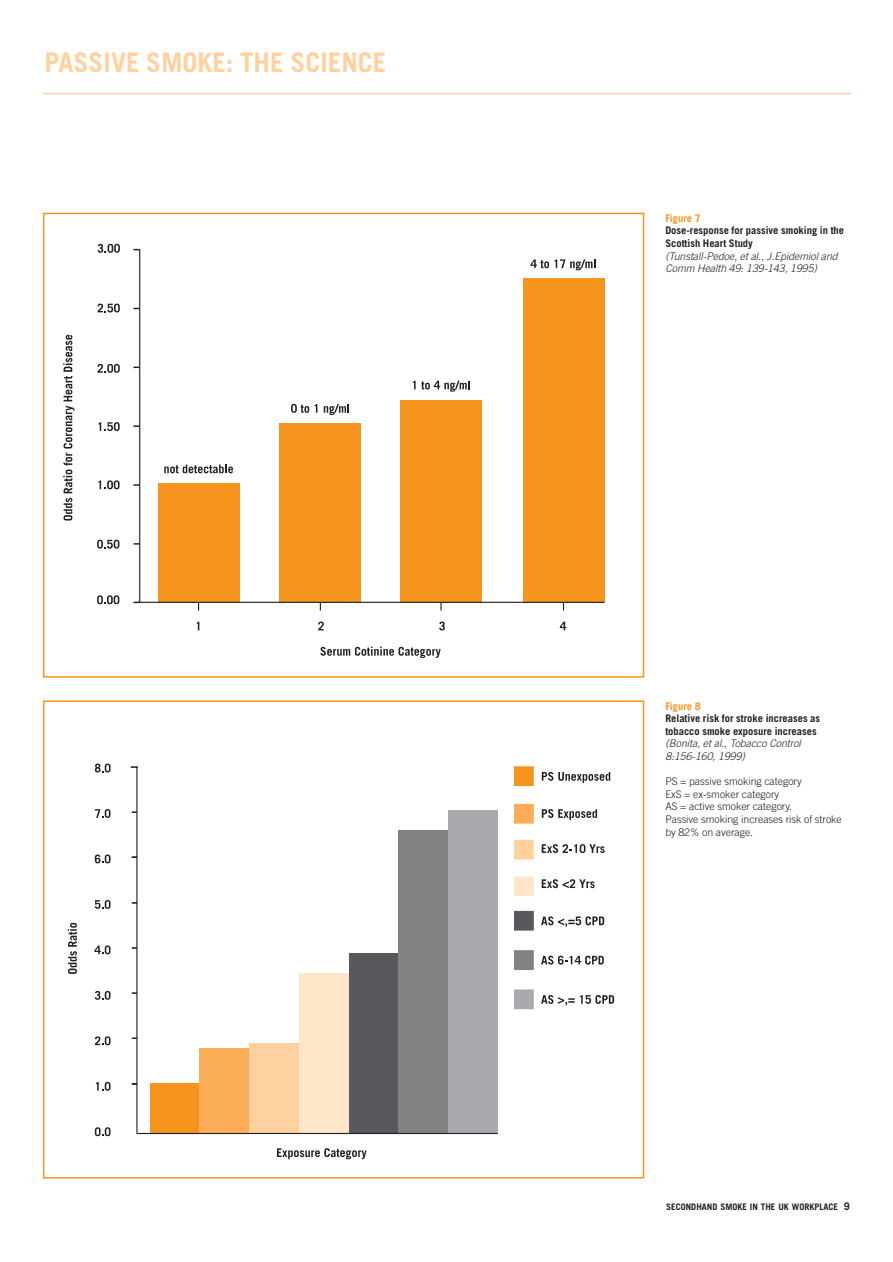
<style>
.page{position:relative;width:893px;height:1262px;background:#fff}
.page>*{position:absolute;margin:0;border:0;box-sizing:border-box;transform-origin:0 0}
.t1{font:700 27px "Trade Gothic";color:#fed19f}
.t2{font:300 10.5px/12.6px "Trade Gothic";color:#231f1f}
.t3{font:700 10.5px/12.6px "Trade Gothic";color:#231f1f}
.t4{font:italic 300 10.5px/12.6px "Trade Gothic";color:#231f1f}
.t5{font:700 10.5px "Trade Gothic";color:#f7941e}
.t6{font:700 9px "Trade Gothic";color:#231f1f}
.s1{font-size:10.5px}
</style>
<div class="page">
<hr style="left:43px;top:93px;width:808px;height:1px;background:#fed19f">
<svg style="left:320px;top:646px;width:120px;height:12px"></svg>
<svg style="left:63px;top:335px;width:12px;height:185px"></svg>
<svg style="left:164px;top:464px;width:69px;height:9px"></svg>
<svg style="left:291px;top:404px;width:26px;height:9px"></svg>
<svg style="left:324px;top:404px;width:25px;height:11px"></svg>
<svg style="left:421px;top:380px;width:49px;height:12px"></svg>
<svg style="left:530px;top:259px;width:65px;height:11px"></svg>
<svg style="left:133px;top:601px;width:6px;height:2px"></svg>
<svg style="left:133px;top:484px;width:6px;height:2px"></svg>
<svg style="left:133px;top:425px;width:6px;height:2px"></svg>
<svg style="left:133px;top:366px;width:6px;height:2px"></svg>
<svg style="left:98px;top:244px;width:22px;height:9px"></svg>
<svg style="left:98px;top:303px;width:22px;height:9px"></svg>
<svg style="left:97px;top:364px;width:23px;height:9px"></svg>
<svg style="left:98px;top:422px;width:22px;height:9px"></svg>
<svg style="left:98px;top:480px;width:21px;height:9px"></svg>
<svg style="left:97px;top:539px;width:22px;height:9px"></svg>
<svg style="left:97px;top:595px;width:22px;height:9px"></svg>
<div style="left:158px;top:484px;width:81px;height:119px;background:#f7941e"></div>
<div style="left:279px;top:423px;width:82px;height:180px;background:#f7941e"></div>
<div style="left:400px;top:400px;width:82px;height:203px;background:#f7941e"></div>
<div style="left:522px;top:279px;width:82px;height:324px;background:#f7941e"></div>
<hr style="left:140px;top:602px;width:464px;height:1px;background:#231f1f">
<hr style="left:139px;top:249px;width:1px;height:354px;background:#231f1f">
<svg style="left:196px;top:621px;width:3px;height:9px"></svg>
<svg style="left:318px;top:621px;width:6px;height:9px"></svg>
<svg style="left:439px;top:621px;width:6px;height:9px"></svg>
<svg style="left:560px;top:621px;width:6px;height:9px"></svg>
<div style="left:43px;top:213px;width:601px;height:464px;border:2px solid #f7941e"></div>
<div style="left:150px;top:1083px;width:49px;height:50px;background:#f7941e"></div>
<div style="left:199px;top:1048px;width:50px;height:85px;background:#faac56"></div>
<div style="left:249px;top:1043px;width:50px;height:90px;background:#fed19f"></div>
<div style="left:299px;top:973px;width:50px;height:160px;background:#ffe6cb"></div>
<div style="left:349px;top:953px;width:49px;height:180px;background:#57585b"></div>
<div style="left:398px;top:830px;width:50px;height:303px;background:#808284"></div>
<div style="left:448px;top:810px;width:50px;height:323px;background:#a7a9ac"></div>
<hr style="left:137px;top:1132px;width:360px;height:2px;background:#231f1f">
<hr style="left:136px;top:767px;width:1px;height:367px;background:#231f1f">
<svg style="left:95px;top:763px;width:15px;height:9px"></svg>
<svg style="left:95px;top:809px;width:15px;height:9px"></svg>
<svg style="left:95px;top:854px;width:15px;height:9px"></svg>
<svg style="left:95px;top:900px;width:15px;height:9px"></svg>
<svg style="left:94px;top:945px;width:16px;height:9px"></svg>
<svg style="left:95px;top:991px;width:15px;height:8px"></svg>
<svg style="left:95px;top:1036px;width:15px;height:9px"></svg>
<svg style="left:96px;top:1081px;width:14px;height:9px"></svg>
<svg style="left:95px;top:1127px;width:15px;height:9px"></svg>
<svg style="left:68px;top:923px;width:9px;height:51px"></svg>
<svg style="left:277px;top:1148px;width:89px;height:11px"></svg>
<div style="left:514px;top:804px;width:19px;height:19px;background:#faac56"></div>
<div style="left:514px;top:840px;width:19px;height:19px;background:#fed19f"></div>
<div style="left:514px;top:839px;width:19px;height:20px;border:1px solid #fed19f"></div>
<div style="left:514px;top:877px;width:19px;height:18px;background:#ffe6cb"></div>
<div style="left:514px;top:876px;width:19px;height:20px;border:1px solid #ffe6cb"></div>
<div style="left:514px;top:767px;width:19px;height:18px;background:#f7941e"></div>
<div style="left:514px;top:766px;width:19px;height:20px;border:1px solid #f7941e"></div>
<svg style="left:542px;top:772px;width:68px;height:11px"></svg>
<svg style="left:542px;top:809px;width:55px;height:11px"></svg>
<svg style="left:541px;top:844px;width:63px;height:9px"></svg>
<svg style="left:541px;top:879px;width:53px;height:9px"></svg>
<div style="left:514px;top:911px;width:19px;height:19px;background:#57585b"></div>
<svg style="left:541px;top:916px;width:63px;height:11px"></svg>
<div style="left:514px;top:950px;width:19px;height:19px;background:#808284"></div>
<div style="left:514px;top:950px;width:19px;height:20px;border:1px solid #808284"></div>
<svg style="left:541px;top:955px;width:62px;height:9px"></svg>
<div style="left:514px;top:990px;width:19px;height:18px;background:#a7a9ac"></div>
<div style="left:514px;top:989px;width:19px;height:20px;border:1px solid #a7a9ac"></div>
<svg style="left:541px;top:995px;width:33px;height:10px"></svg>
<svg style="left:580px;top:995px;width:34px;height:9px"></svg>
<div style="left:43px;top:700px;width:601px;height:478px;border:2px solid #f7941e"></div>
<h1 class="t1" style="left:44px;top:53px;width:343px">PASSIVE SMOKE: THE SCIENCE</h1>
<p class="t5" style="left:665px;top:214px;width:37px">Figure 7</p>
<p class="t3" style="left:665px;top:225px;width:180px">Dose-response for passive smoking in the<br>Scottish Heart Study</p>
<p class="t4" style="left:665px;top:250px;width:174px">(Tunstall-Pedoe, et al., J.Epidemiol and<br>Comm Health 49: 139-143, 1995)</p>
<p class="t5" style="left:665px;top:702px;width:37px">Figure 8</p>
<p class="t3" style="left:665px;top:713px;width:156px">Relative risk for stroke increases as tobacco smoke exposure increases</p>
<p class="t4" style="left:665px;top:738px;width:137px">(Bonita, et al., Tobacco Control<br>8:156-160, 1999)</p>
<p class="t2" style="left:665px;top:776px;width:178px">PS = passive smoking category<br>ExS = ex-smoker category<br>AS = active smoker category.<br>Passive smoking increases risk of stroke by 82% on average.</p>
<p class="t6" style="left:666px;top:1203px;width:185px">SECONDHAND SMOKE IN THE UK WORKPLACE <span class="s1">9</span></p>
</div>
